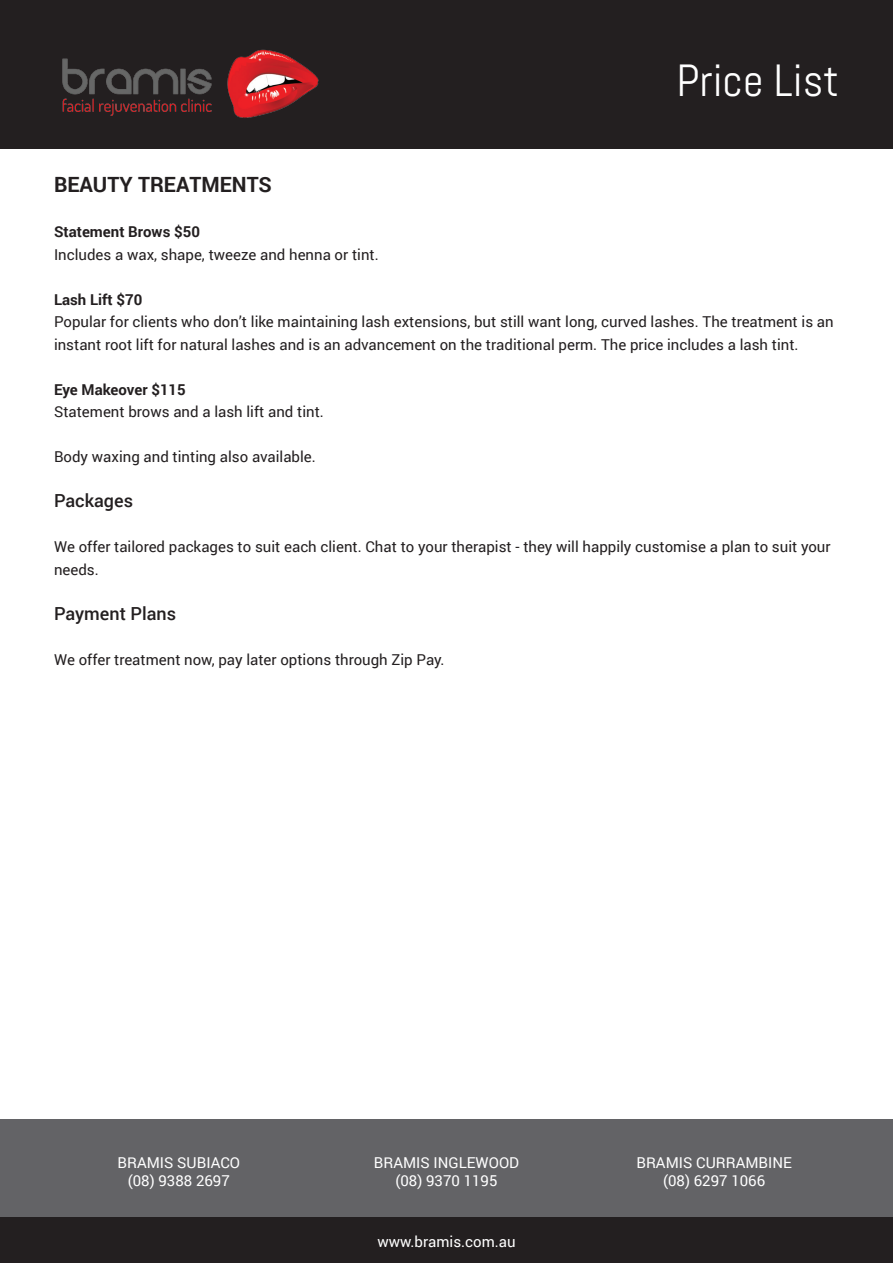
<style>
.page{position:relative;width:893px;height:1263px;background:#fff}
.page>*{position:absolute;margin:0;border:0;box-sizing:border-box;transform-origin:0 0}
.t1{font:45px "Abel";color:#fff}
.t2{font:700 21px "Roboto";color:#231f20}
.t3{font:500 18px "Roboto";color:#231f20}
.t4{font:15px/22.5px "Roboto";color:#231f20}
.t5{font:15px "Roboto";color:#fff}
.t6{font:700 15px "Roboto";color:#231f20}
</style>
<div class="page">
<div style="left:0;top:0;width:893px;height:149px;background:#231f20"></div>
<img style="left:62px;top:49px;width:257px;height:69px">
<div style="left:0;top:1216px;width:893px;height:47px;background:#231f20"></div>
<div style="left:0;top:1119px;width:893px;height:97px;background:#636366"></div>
<h1 class="t1" style="left:677px;top:52px;width:164px">Price List</h1>
<p class="t2" style="left:54px;top:170px;width:219px">BEAUTY TREATMENTS</p>
<p class="t6" style="left:54px;top:221px;width:147px">Statement Brows $50</p>
<p class="t4" style="left:54px;top:242px;width:326px">Includes a wax, shape, tweeze and henna or tint.</p>
<p class="t6" style="left:54px;top:289px;width:90px">Lash Lift $70</p>
<p class="t4" style="left:54px;top:310px;width:781px">Popular for clients who don’t like maintaining lash extensions, but still want long, curved lashes. The treatment is an instant root lift for natural lashes and is an advancement on the traditional perm. The price includes a lash tint.</p>
<p class="t6" style="left:54px;top:379px;width:133px">Eye Makeover $115</p>
<p class="t4" style="left:54px;top:400px;width:271px">Statement brows and a lash lift and tint.</p>
<p class="t4" style="left:54px;top:445px;width:263px">Body waxing and tinting also available.</p>
<p class="t3" style="left:54px;top:488px;width:81px">Packages</p>
<p class="t4" style="left:54px;top:535px;width:778px">We offer tailored packages to suit each client. Chat to your therapist - they will happily customise a plan to suit your needs.</p>
<p class="t3" style="left:54px;top:601px;width:124px">Payment Plans</p>
<p class="t4" style="left:54px;top:647px;width:392px">We offer treatment now, pay later options through Zip Pay.</p>
<p class="t5" style="left:118px;top:1152px;width:124px">BRAMIS SUBIACO</p>
<p class="t5" style="left:128px;top:1170px;width:103px">(08) 9388 2697</p>
<p class="t5" style="left:374px;top:1152px;width:147px">BRAMIS INGLEWOOD</p>
<p class="t5" style="left:395px;top:1170px;width:103px">(08) 9370 1195</p>
<p class="t5" style="left:377px;top:1231px;width:140px">www.bramis.com.au</p>
<p class="t5" style="left:636px;top:1152px;width:157px">BRAMIS CURRAMBINE</p>
<p class="t5" style="left:663px;top:1170px;width:103px">(08) 6297 1066</p>
</div>
